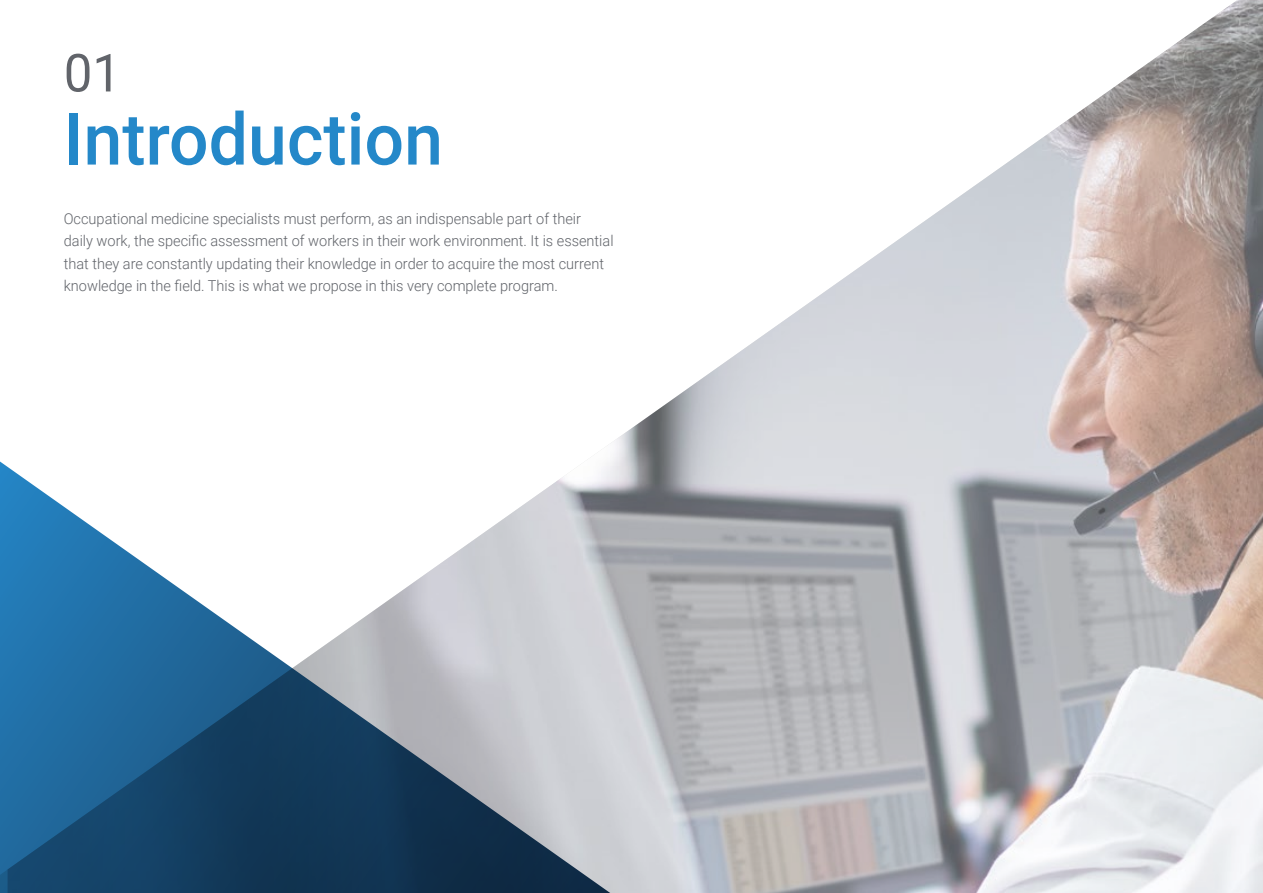
<style>
.page{position:relative;width:1263px;height:893px;background:#fff}
.page>*{position:absolute;margin:0;border:0;box-sizing:border-box;transform-origin:0 0}
.t1{font:500 72px "Roboto";color:#2488c9}
.t2{font:52.5px "Roboto";color:#61646a}
.t3{font:300 15px/22.5px "Roboto";color:#61646a}
</style>
<div class="page">
<img style="left:610px;top:0;width:653px;height:893px">
<svg style="left:0;top:446px;width:640px;height:447px"></svg>
<h2 class="t2" style="left:64px;top:36px;width:59px">01</h2>
<h1 class="t1" style="left:64px;top:89px;width:381px">Introduction</h1>
<p class="t3" style="left:64px;top:207px;width:551px">Occupational medicine specialists must perform, as an indispensable part of their daily work, the specific assessment of workers in their work environment. It is essential that they are constantly updating their knowledge in order to acquire the most current knowledge in the field. This is what we propose in this very complete program.</p>
</div>
